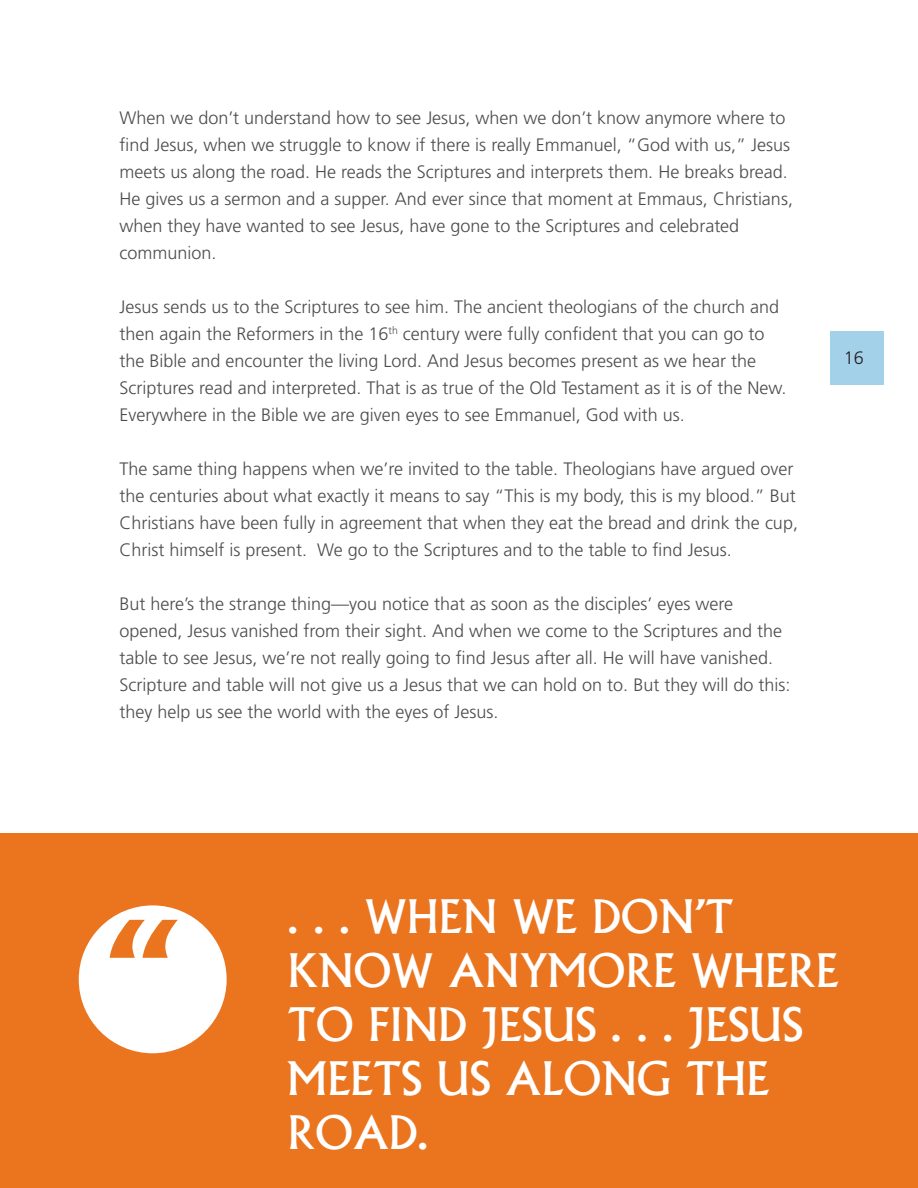
<style>
.page{position:relative;width:918px;height:1188px;background:#fff}
.page>*{position:absolute;margin:0;border:0;box-sizing:border-box;transform-origin:0 0}
.t1{font:162px "Albertus";color:#eb741f}
.t2{font:45px/54px "Albertus";color:#fff}
.t3{font:300 18px/27px "Frutiger LT Std";color:#4b4c4d}
.t4{font:300 18px "Frutiger LT Std";color:#231f20}
</style>
<div class="page">
<div style="left:830px;top:331px;width:54px;height:54px;background:#a4d1ea"></div>
<div style="left:1px;top:833px;width:917px;height:355px;background:#eb741f"></div>
<div style="left:79px;top:905px;width:148px;height:148px;background:#fff;border-radius:50%"></div>
<p class="t3" style="left:120px;top:104px;width:675px">When we don’t understand how to see Jesus, when we don’t know anymore where to find Jesus, when we struggle to know if there is really Emmanuel, “God with us,” Jesus meets us along the road. He reads the Scriptures and interprets them. He breaks bread.<br>He gives us a sermon and a supper. And ever since that moment at Emmaus, Christians, when they have wanted to see Jesus, have gone to the Scriptures and celebrated communion.</p>
<p class="t3" style="left:120px;top:293px;width:669px">Jesus sends us to the Scriptures to see him. The ancient theologians of the church and then again the Reformers in the 16<sup>th</sup> century were fully confident that you can go to the Bible and encounter the living Lord. And Jesus becomes present as we hear the Scriptures read and interpreted. That is as true of the Old Testament as it is of the New.<br>Everywhere in the Bible we are given eyes to see Emmanuel, God with us.</p>
<p class="t3" style="left:120px;top:455px;width:680px">The same thing happens when we’re invited to the table. Theologians have argued over the centuries about what exactly it means to say “This is my body, this is my blood.” But Christians have been fully in agreement that when they eat the bread and drink the cup, Christ himself is present. We go to the Scriptures and to the table to find Jesus.</p>
<p class="t3" style="left:120px;top:590px;width:672px">But here’s the strange thing—you notice that as soon as the disciples’ eyes were opened, Jesus vanished from their sight. And when we come to the Scriptures and the table to see Jesus, we’re not really going to find Jesus after all. He will have vanished.<br>Scripture and table will not give us a Jesus that we can hold on to. But they will do this: they help us see the world with the eyes of Jesus.</p>
<p class="t4" style="left:844px;top:347px;width:22px">16</p>
<p class="t1" style="left:109px;top:887px;width:74px">“</p>
<p class="t2" style="left:288px;top:890px;width:553px">. . . WHEN WE DON’T<br>KNOW ANYMORE WHERE<br>TO FIND JESUS . . . JESUS<br>MEETS US ALONG THE<br>ROAD.</p>
</div>
